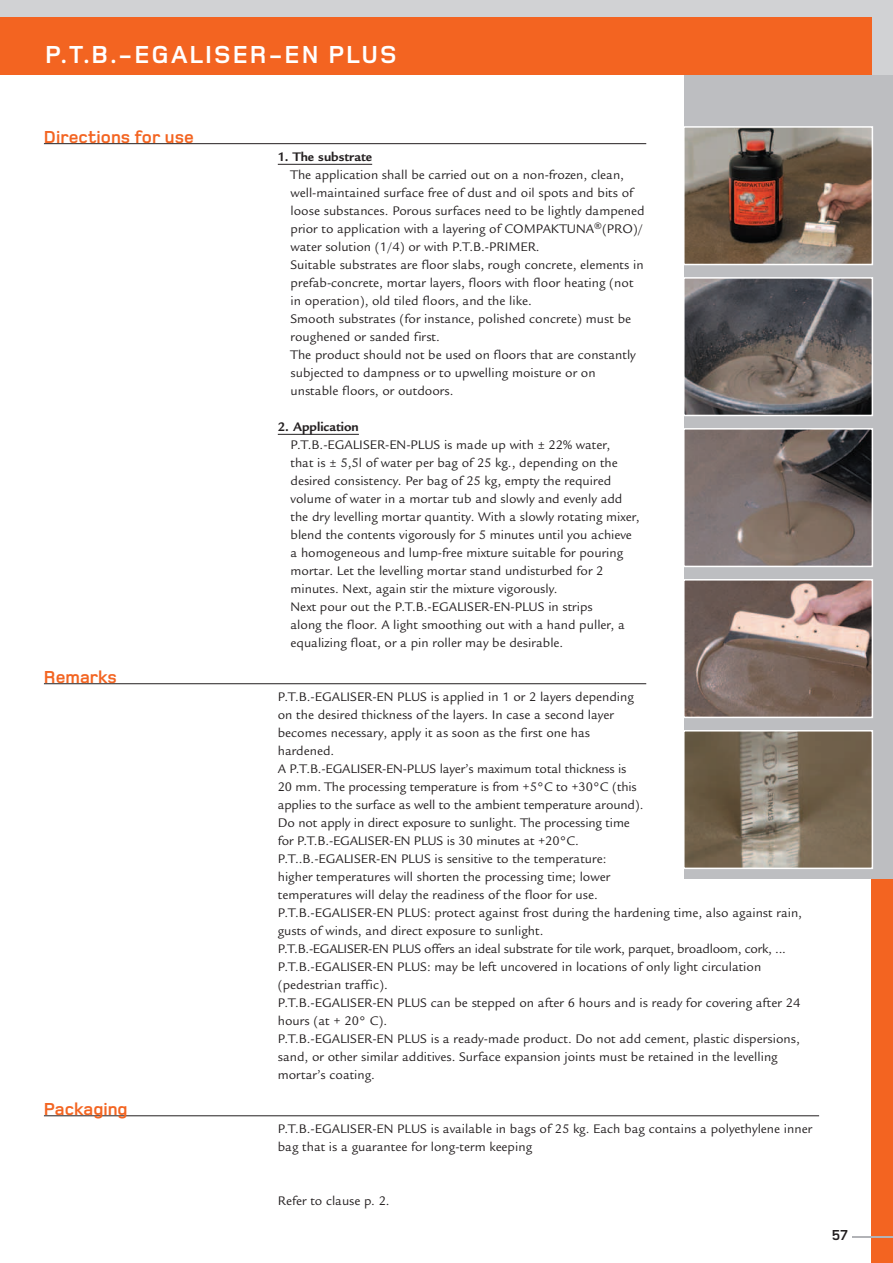
<style>
.page{position:relative;width:893px;height:1263px;background:#fff}
.page>*{position:absolute;margin:0;border:0;box-sizing:border-box;transform-origin:0 0}
.t1{font:700 25.5px "Foundry Monoline";letter-spacing:.08em;color:#fff}
.t2{font:700 18px "Foundry Monoline";color:#f36421}
.t3{font:700 15px "Foundry Monoline";color:#231f20}
.t4{font:13.5px/18px "Legacy Sans";color:#231f20}
.s1{font-weight:700}
</style>
<div class="page">
<hr style="left:44px;top:143px;width:602px;height:1px;background:#231f20">
<hr style="left:278px;top:164px;width:94px;height:1px;background:#231f20">
<hr style="left:278px;top:434px;width:81px;height:1px;background:#231f20">
<hr style="left:44px;top:683px;width:602px;height:1px;background:#231f20">
<hr style="left:44px;top:1115px;width:775px;height:1px;background:#231f20">
<div style="left:872px;top:75px;width:21px;height:1188px;background:#f36421"></div>
<hr style="left:852px;top:1236px;width:41px;height:1px;background:#b2b3b7">
<div style="left:684px;top:0;width:209px;height:878px;background:#bdbec1"></div>
<div style="left:0;top:0;width:893px;height:75px;background:#d1d2d4"></div>
<div style="left:0;top:17px;width:872px;height:58px;background:#f36421"></div>
<svg style="left:684px;top:579px;width:189px;height:139px;background:#8c776f"></svg>
<svg style="left:684px;top:730px;width:189px;height:139px;background:#817461"></svg>
<svg style="left:684px;top:277px;width:189px;height:140px;background:#646161"></svg>
<svg style="left:684px;top:428px;width:189px;height:140px;background:#756a67"></svg>
<img style="left:684px;top:126px;width:189px;height:140px">
<p class="t1" style="left:45px;top:41px;width:353px">P.T.B.-EGALISER-EN PLUS</p>
<p class="t2" style="left:44px;top:128px;width:151px">Directions for use</p>
<p class="t2" style="left:44px;top:668px;width:74px">Remarks</p>
<p class="t2" style="left:44px;top:1100px;width:85px">Packaging</p>
<p class="t4" style="left:291px;top:148px;width:355px;text-indent:-13px"><span class="s1">1. The substrate<br></span>The application shall be carried out on a non-frozen, clean, well-maintained surface free of dust and oil spots and bits of loose substances. Porous surfaces need to be lightly dampened prior to application with a layering of COMPAKTUNA<sup>®</sup>(PRO)/ water solution (1/4) or with P.T.B.-PRIMER.<br>Suitable substrates are floor slabs, rough concrete, elements in prefab-concrete, mortar layers, floors with floor heating (not in operation), old tiled floors, and the like.<br>Smooth substrates (for instance, polished concrete) must be roughened or sanded first.<br>The product should not be used on floors that are constantly subjected to dampness or to upwelling moisture or on unstable floors, or outdoors.</p>
<p class="t4" style="left:291px;top:418px;width:351px;text-indent:-13px"><span class="s1">2. Application<br></span>P.T.B.-EGALISER-EN-PLUS is made up with ± 22% water,<br>that is ± 5,5l of water per bag of 25 kg., depending on the desired consistency. Per bag of 25 kg, empty the required volume of water in a mortar tub and slowly and evenly add the dry levelling mortar quantity. With a slowly rotating mixer, blend the contents vigorously for 5 minutes until you achieve a homogeneous and lump-free mixture suitable for pouring mortar. Let the levelling mortar stand undisturbed for 2 minutes. Next, again stir the mixture vigorously.<br>Next pour out the P.T.B.-EGALISER-EN-PLUS in strips<br>along the floor. A light smoothing out with a hand puller, a equalizing float, or a pin roller may be desirable.</p>
<p class="t4" style="left:278px;top:688px;width:526px">P.T.B.-EGALISER-EN PLUS is applied in 1 or 2 layers depending<br>on the desired thickness of the layers. In case a second layer<br>becomes necessary, apply it as soon as the first one has<br>hardened.<br>A P.T.B.-EGALISER-EN-PLUS layer’s maximum total thickness is<br>20 mm. The processing temperature is from +5°C to +30°C (this<br>applies to the surface as well to the ambient temperature around).<br>Do not apply in direct exposure to sunlight. The processing time<br>for P.T.B.-EGALISER-EN PLUS is 30 minutes at +20°C.<br>P.T..B.-EGALISER-EN PLUS is sensitive to the temperature:<br>higher temperatures will shorten the processing time; lower<br>temperatures will delay the readiness of the floor for use.<br>P.T.B.-EGALISER-EN PLUS: protect against frost during the hardening time, also against rain, gusts of winds, and direct exposure to sunlight.<br>P.T.B.-EGALISER-EN PLUS offers an ideal substrate for tile work, parquet, broadloom, cork, ...<br>P.T.B.-EGALISER-EN PLUS: may be left uncovered in locations of only light circulation (pedestrian traffic).<br>P.T.B.-EGALISER-EN PLUS can be stepped on after 6 hours and is ready for covering after 24 hours (at + 20° C).<br>P.T.B.-EGALISER-EN PLUS is a ready-made product. Do not add cement, plastic dispersions, sand, or other similar additives. Surface expansion joints must be retained in the levelling mortar’s coating.</p>
<p class="t4" style="left:278px;top:1120px;width:536px">P.T.B.-EGALISER-EN PLUS is available in bags of 25 kg. Each bag contains a polyethylene inner bag that is a guarantee for long-term keeping</p>
<p class="t4" style="left:278px;top:1192px;width:113px">Refer to clause p. 2.</p>
<p class="t3" style="left:832px;top:1227px;width:17px">57</p>
</div>
